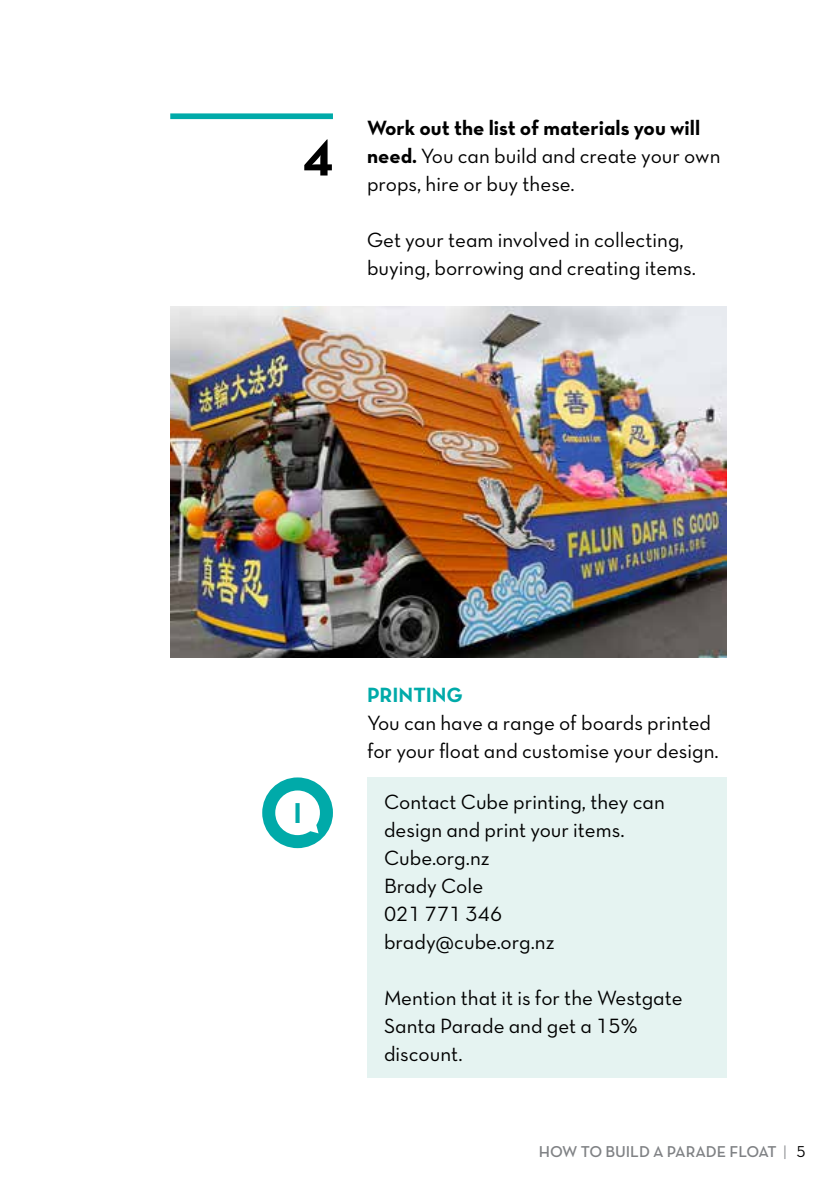
<style>
.page{position:relative;width:840px;height:1191px;background:#fff}
.page>*{position:absolute;margin:0;border:0;box-sizing:border-box;transform-origin:0 0}
.t1{font:52px "Neutra Text TF Bold Alt";color:#000}
.t2{font:29.2px "Neutra Text TF Bold Alt";color:#00aaa9}
.t3{font:21px/28px "Neutra Text TF Book Alt";color:#000}
.t4{font:21px "Neutra Text TF Bold Alt";color:#000}
.t5{font:21px "Neutra Text TF Bold Alt";color:#00aaa9}
.t6{font:16px "Neutra Text TF Demi Alt";letter-spacing:-.005em;color:#808285}
.s1{font-family:"Neutra Text TF Bold Alt"}
.s2{font-family:"Neutra Text TF Book Alt";color:#939598}
.s3{font-family:"Neutra Text TF Book Alt";color:#000}
</style>
<div class="page">
<div style="left:170px;top:113px;width:163px;height:6px;background:#00aaa9"></div>
<img style="left:170px;top:306px;width:556px;height:351px">
<div style="left:367px;top:777px;width:359px;height:301px;background:#e5f3f1"></div>
<div style="left:262px;top:777px;width:71px;height:71px;background:#00aaa9;border-radius:50%"></div>
<svg style="left:275px;top:790px;width:45px;height:45px"></svg>
<div style="left:281px;top:797px;width:33px;height:33px;background:#fff;border-radius:50%"></div>
<h1 class="t1" style="left:302px;top:125px;width:32px">4</h1>
<p class="t4" style="left:367px;top:115px;width:334px">Work out the list of materials you will</p>
<p class="t3" style="left:367px;top:141px;width:355px"><span class="s1">need.</span> You can build and create your own props, hire or buy these.</p>
<p class="t3" style="left:367px;top:225px;width:330px">Get your team involved in collecting, buying, borrowing and creating items.</p>
<h2 class="t2" style="left:293px;top:795px;width:10px">I</h2>
<p class="t5" style="left:367px;top:681px;width:97px">PRINTING</p>
<p class="t3" style="left:367px;top:708px;width:353px">You can have a range of boards printed for your float and customise your design.</p>
<p class="t3" style="left:384px;top:787px;width:282px">Contact Cube printing, they can design and print your items.<br>Cube.org.nz<br>Brady Cole<br>021 771 346 brady@cube.org.nz</p>
<p class="t3" style="left:384px;top:983px;width:300px">Mention that it is for the Westgate<br>Santa Parade and get a 15% discount.</p>
<p class="t6" style="left:538px;top:1141px;width:268px">HOW TO BUILD A PARADE FLOAT <span class="s2">|</span> <span class="s3">5</span></p>
</div>
